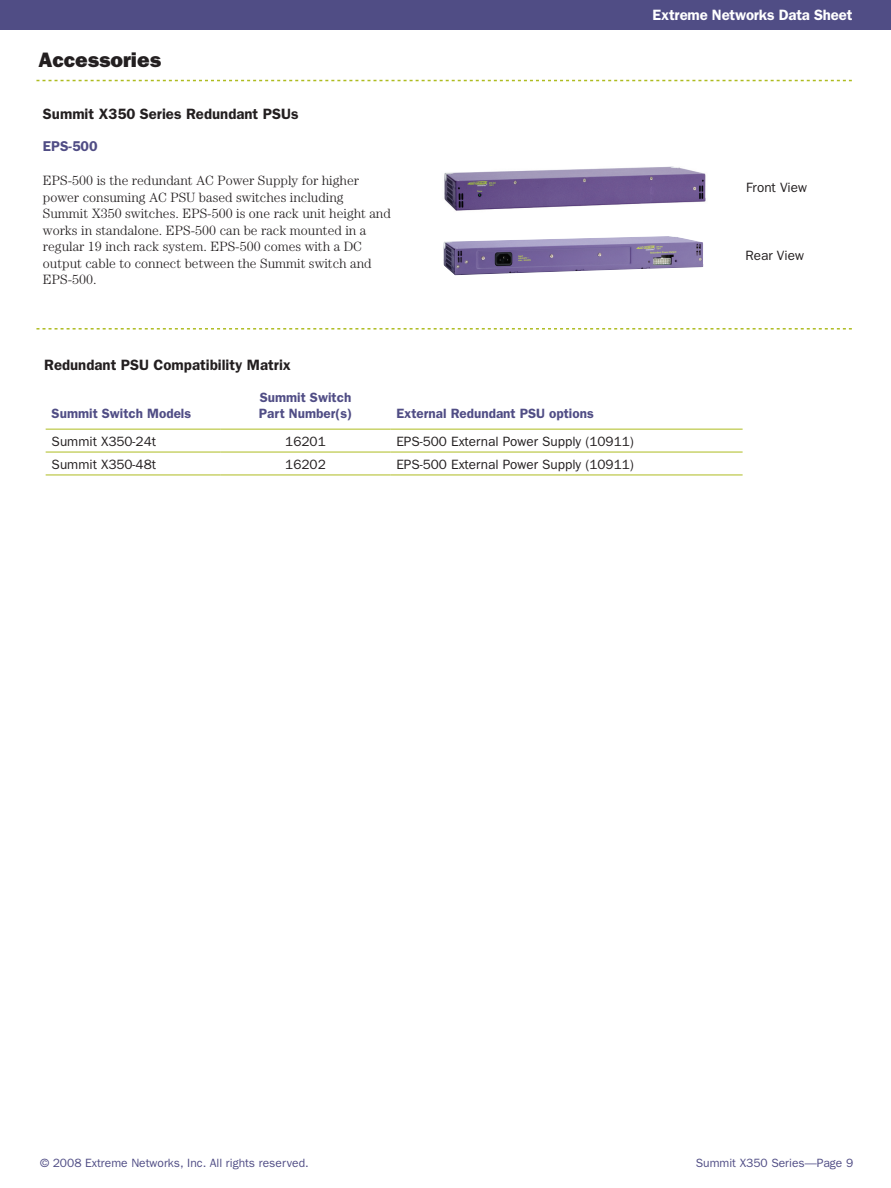
<style>
.page{position:relative;width:891px;height:1188px;background:#fff}
.page>*{position:absolute;margin:0;border:0;box-sizing:border-box;transform-origin:0 0}
.t1{font:800 21px "Franklin Gothic";color:#231f20}
.t2{font:600 15px "Franklin Gothic";color:#231f20}
.t3{font:600 15px "Franklin Gothic";letter-spacing:-.01em;color:#fff}
.t4{font:600 14.25px "Franklin Gothic";color:#504d85}
.t5{font:300 13.5px/16.5px "Century";color:#231f20}
.t6{font:13.5px "Franklin Gothic";color:#231f20}
.t7{font:600 13.5px/16.5px "Franklin Gothic";color:#504d85}
.t8{font:12px "Franklin Gothic";color:#504d85}
</style>
<div class="page">
<div style="left:0;top:0;width:891px;height:29px;background:#504d85"></div>
<svg style="left:36px;top:80px;width:816px;height:1px"></svg>
<svg style="left:36px;top:328px;width:816px;height:2px"></svg>
<hr style="left:46px;top:429px;width:175px;height:1px;background:#aebc21">
<hr style="left:221px;top:429px;width:169px;height:1px;background:#aebc21">
<hr style="left:390px;top:429px;width:353px;height:1px;background:#aebc21">
<hr style="left:46px;top:452px;width:175px;height:1px;background:#aebc21">
<hr style="left:221px;top:452px;width:169px;height:1px;background:#aebc21">
<hr style="left:390px;top:452px;width:353px;height:1px;background:#aebc21">
<hr style="left:46px;top:475px;width:175px;height:1px;background:#aebc21">
<hr style="left:221px;top:475px;width:169px;height:1px;background:#aebc21">
<hr style="left:390px;top:475px;width:353px;height:1px;background:#aebc21">
<img style="left:444px;top:166px;width:262px;height:45px">
<img style="left:444px;top:236px;width:259px;height:39px">
<h1 class="t1" style="left:39px;top:48px;width:124px">Accessories</h1>
<p class="t2" style="left:43px;top:105px;width:257px">Summit X350 Series Redundant PSUs</p>
<p class="t3" style="left:653px;top:6px;width:201px">Extreme Networks Data Sheet</p>
<p class="t4" style="left:43px;top:138px;width:56px">EPS-500</p>
<p class="t5" style="left:43px;top:172px;width:350px">EPS-500 is the redundant AC Power Supply for higher power consuming AC PSU based switches including Summit X350 switches. EPS-500 is one rack unit height and works in standalone. EPS-500 can be rack mounted in a regular 19 inch rack system. EPS-500 comes with a DC output cable to connect between the Summit switch and EPS-500.</p>
<p class="t6" style="left:746px;top:180px;width:62px">Front View</p>
<p class="t6" style="left:746px;top:248px;width:60px">Rear View</p>
<p class="t2" style="left:44px;top:356px;width:248px">Redundant PSU Compatibility Matrix</p>
<p class="t7" style="left:52px;top:405px;width:141px">Summit Switch Models</p>
<p class="t7" style="left:259px;top:389px;width:95px">Summit Switch<br>Part Number(s)</p>
<p class="t7" style="left:396px;top:405px;width:199px">External Redundant PSU options</p>
<p class="t6" style="left:52px;top:434px;width:106px">Summit X350-24t</p>
<p class="t6" style="left:285px;top:434px;width:42px">16201</p>
<p class="t6" style="left:396px;top:434px;width:239px">EPS-500 External Power Supply (10911)</p>
<p class="t6" style="left:52px;top:457px;width:106px">Summit X350-48t</p>
<p class="t6" style="left:285px;top:457px;width:42px">16202</p>
<p class="t6" style="left:396px;top:457px;width:239px">EPS-500 External Power Supply (10911)</p>
<p class="t8" style="left:40px;top:1156px;width:270px">© 2008 Extreme Networks, Inc. All rights reserved.</p>
<p class="t8" style="left:696px;top:1156px;width:159px">Summit X350 Series—Page 9</p>
</div>
